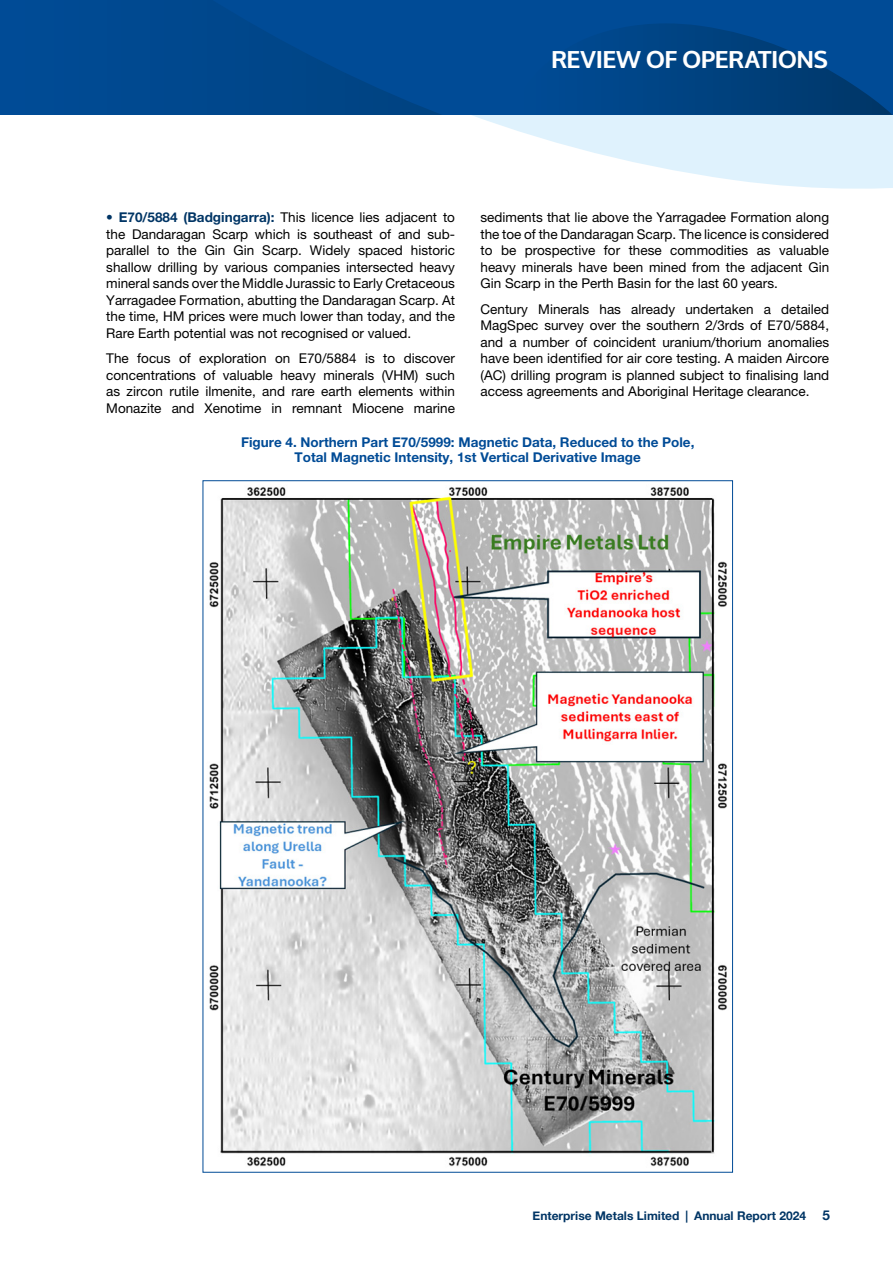
<style>
.page{position:relative;width:893px;height:1263px;background:#fff}
.page>*{position:absolute;margin:0;border:0;box-sizing:border-box;transform-origin:0 0}
.t1{font:700 24px "Oxygen";letter-spacing:.005em;color:#fff}
.t2{font:13.5px/16.5px "Helvetica Neue LT Pro";color:#000;text-align:justify}
.t3{font:700 13.5px/15px "Helvetica Neue LT Pro";color:#004b96;text-align:center}
.t4{font:700 12px "Helvetica Neue";color:#003565}
.s1{font-weight:700;color:#003565}
.s2{font-size:13.5px}
</style>
<div class="page">
<svg style="left:472px;top:115px;width:421px;height:74px;fill:#dff2fd"></svg>
<div style="left:0;top:0;width:893px;height:115px;background:#004b94"></div>
<svg style="left:235px;top:14px;width:206px;height:101px"></svg>
<svg style="left:613px;top:23px;width:279px;height:92px"></svg>
<img style="left:209px;top:487px;width:518px;height:680px">
<h1 class="t1" style="left:551px;top:44px;width:278px">REVIEW OF OPERATIONS</h1>
<p class="t2" style="left:106px;top:209px;width:350px"><span class="s1">• E70/5884 (Badgingarra):</span> This licence lies adjacent to the Dandaragan Scarp which is southeast of and sub&shy;parallel to the Gin Gin Scarp. Widely spaced historic shallow drilling by various companies intersected heavy mineral sands over the Middle Jurassic to Early Cretaceous Yarragadee Formation, abutting the Dandaragan Scarp. At the time, HM prices were much lower than today, and the Rare Earth potential was not recognised or valued.</p>
<p class="t2" style="left:106px;top:350px;width:350px">The focus of exploration on E70/5884 is to discover concentrations of valuable heavy minerals (VHM) such as zircon rutile ilmenite, and rare earth elements within Monazite and Xenotime in remnant Miocene marine</p>
<p class="t3" style="left:241px;top:435px;width:455px">Figure 4. Northern Part E70/5999: Magnetic Data, Reduced to the Pole,<br>Total Magnetic Intensity, 1st Vertical Derivative Image</p>
<p class="t2" style="left:480px;top:209px;width:350px">sediments that lie above the Yarragadee Formation along the toe of the Dandaragan Scarp. The licence is considered to be prospective for these commodities as valuable heavy minerals have been mined from the adjacent Gin Gin Scarp in the Perth Basin for the last 60 years.</p>
<p class="t2" style="left:480px;top:300px;width:350px">Century Minerals has already undertaken a detailed MagSpec survey over the southern 2/3rds of E70/5884, and a number of coincident uranium/thorium anomalies have been identified for air core testing. A maiden Aircore (AC) drilling program is planned subject to finalising land access agreements and Aboriginal Heritage clearance.</p>
<p class="t4" style="left:533px;top:1206px;width:299px">Enterprise Metals Limited | Annual Report 2024 <span class="s2">5</span></p>
</div>
